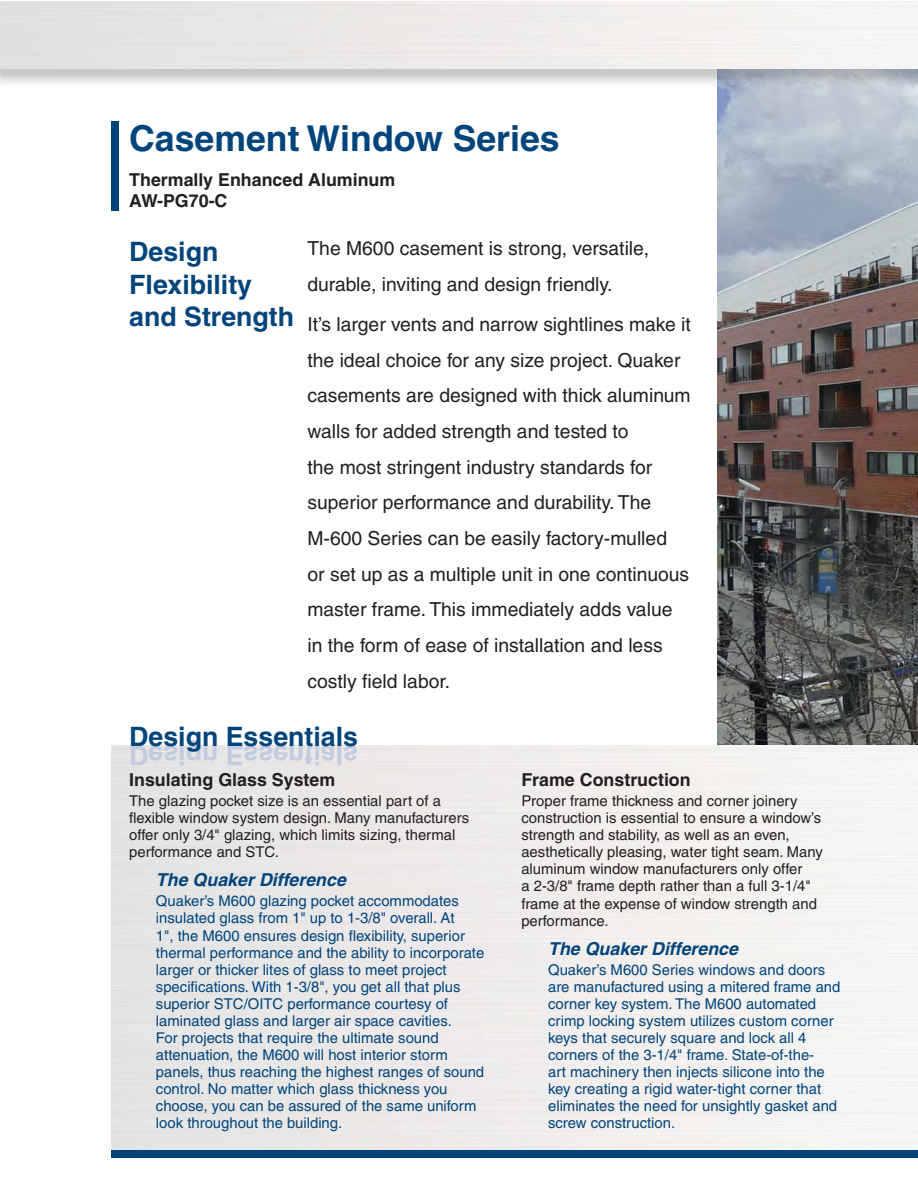
<style>
.page{position:relative;width:918px;height:1188px;background:#fff}
.page>*{position:absolute;margin:0;border:0;box-sizing:border-box;transform-origin:0 0}
.t1{font:700 35.7px "Helvetica";color:#00447c}
.t2{font:700 26.7px/32.7px "Helvetica";color:#00447c}
.t3{font:19.35px/35.7px "Helvetica";color:#231f20}
.t4{font:700 17.85px/21.5px "Helvetica";color:#231f20}
.t5{font:italic 700 17.85px "Helvetica";color:#00447c}
.t6{font:14.85px/17.1px "Helvetica";color:#00447c}
.t7{font:14.85px/17.1px "Helvetica";color:#231f20}
</style>
<div class="page">
<img style="left:717px;top:87px;width:201px;height:659px">
<div style="left:111px;top:1150px;width:807px;height:8px;background:#00447c"></div>
<div style="left:111px;top:122px;width:8px;height:89px;background:#00447c"></div>
<div style="left:131px;top:745px;width:226px;height:20px;background:#e7e7e6"></div>
<h1 class="t1" style="left:129px;top:125px;width:432px">Casement Window Series</h1>
<p class="t4" style="left:129px;top:170px;width:268px">Thermally Enhanced Aluminum<br>AW-PG70-C</p>
<h2 class="t2" style="left:129px;top:238px;width:166px">Design<br>Flexibility and Strength</h2>
<h3 class="t3" style="left:307px;top:233px;width:343px">The M600 casement is strong, versatile, durable, inviting and design friendly.</h3>
<p class="t3" style="left:307px;top:308px;width:385px">It’s larger vents and narrow sightlines make it the ideal choice for any size project. Quaker casements are designed with thick aluminum walls for added strength and tested to<br>the most stringent industry standards for superior performance and durability. The M-600 Series can be easily factory-mulled<br>or set up as a multiple unit in one continuous master frame. This immediately adds value in the form of ease of installation and less costly field labor.</p>
<p class="t4" style="left:129px;top:771px;width:208px">Insulating Glass System</p>
<p class="t7" style="left:129px;top:794px;width:341px">The glazing pocket size is an essential part of a flexible window system design. Many manufacturers offer only 3/4" glazing, which limits sizing, thermal performance and STC.</p>
<p class="t5" style="left:156px;top:873px;width:192px">The Quaker Difference</p>
<p class="t6" style="left:156px;top:894px;width:330px">Quaker’s M600 glazing pocket accommodates insulated glass from 1" up to 1-3/8" overall. At<br>1", the M600 ensures design flexibility, superior thermal performance and the ability to incorporate larger or thicker lites of glass to meet project specifications. With 1-3/8", you get all that plus superior STC/OITC performance courtesy of laminated glass and larger air space cavities.<br>For projects that require the ultimate sound attenuation, the M600 will host interior storm panels, thus reaching the highest ranges of sound control. No matter which glass thickness you choose, you can be assured of the same uniform look throughout the building.</p>
<p class="t4" style="left:521px;top:771px;width:171px">Frame Construction</p>
<p class="t7" style="left:521px;top:794px;width:303px">Proper frame thickness and corner joinery construction is essential to ensure a window’s strength and stability, as well as an even, aesthetically pleasing, water tight seam. Many aluminum window manufacturers only offer<br>a 2-3/8" frame depth rather than a full 3-1/4" frame at the expense of window strength and performance.</p>
<p class="t5" style="left:548px;top:942px;width:192px">The Quaker Difference</p>
<p class="t6" style="left:548px;top:962px;width:294px">Quaker’s M600 Series windows and doors are manufactured using a mitered frame and corner key system. The M600 automated crimp locking system utilizes custom corner keys that securely square and lock all 4 corners of the 3-1/4" frame. State-of-the-<br>art machinery then injects silicone into the key creating a rigid water-tight corner that eliminates the need for unsightly gasket and screw construction.</p>
</div>
